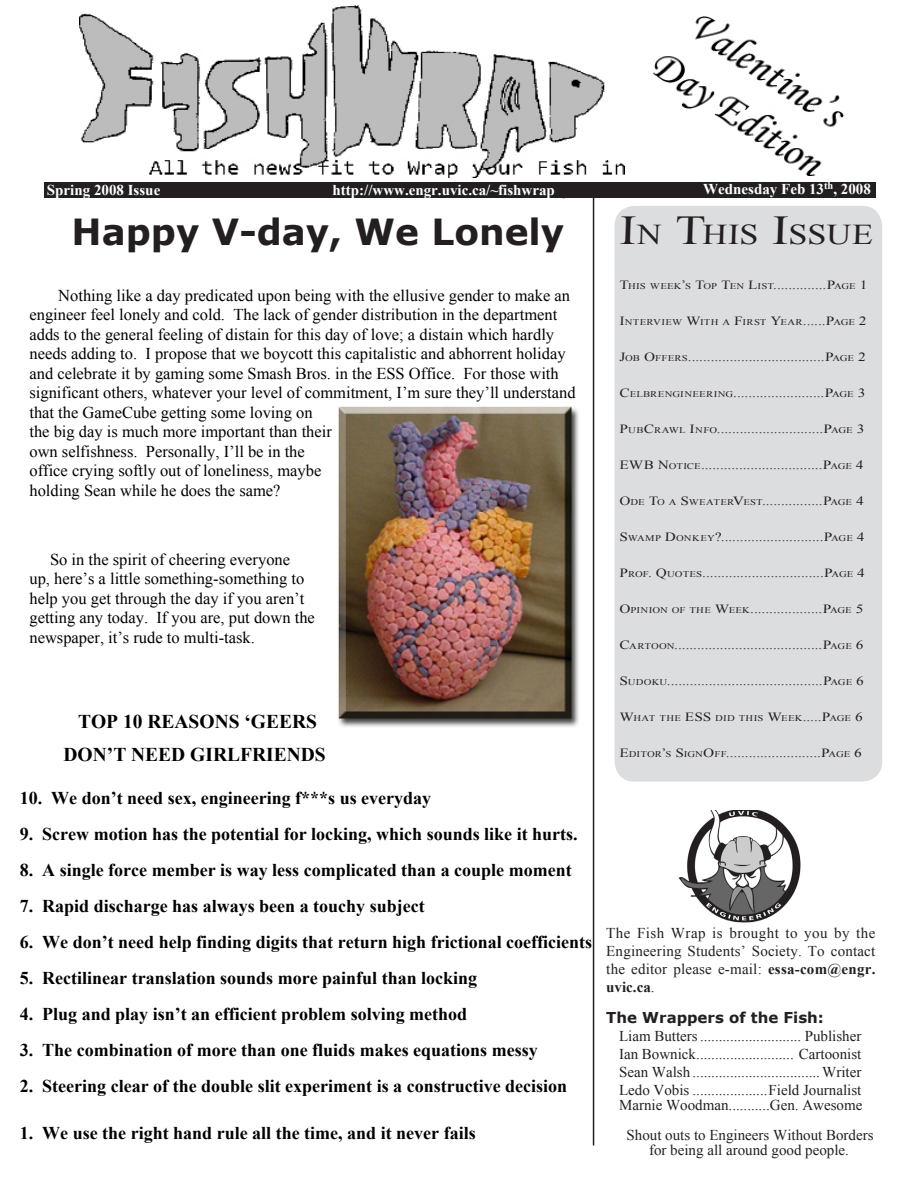
<style>
.page{position:relative;width:918px;height:1188px;background:#fff}
.page>*{position:absolute;margin:0;border:0;box-sizing:border-box;transform-origin:0 0}
.t1{font:700 36px "Verdana";color:#231f20}
.t2{font:28.8px "Times New Roman";color:#231f20;scale:1.2 1}
.heading_2{font:700 19.5px/32.4px "Times New Roman";color:#000;text-align:center}
.heading_2-2{font:700 18px "Times New Roman";color:#000}
.heading_2-3{font:16.5px/19.5px "Times New Roman";color:#000}
.t3{font:15px/18px "Times New Roman";color:#231f20;text-align:justify}
.t4{font:700 15px "Times New Roman";color:#fff}
.t5{font:700 15px "Verdana";color:#231f20}
.t6{font:12.6px "Times New Roman";color:#231f20;scale:1.2 1}
.t7{font:8.85px "Times New Roman";color:#231f20;scale:1.2 1}
.s1{font-weight:400;font-size:18px;color:#231f20}
.s2{font-size:41.1px}
.s3{font-size:8.85px}
.s4{font-size:12.6px}
.s5{font-weight:700}
</style>
<div class="page">
<div style="left:615px;top:206px;width:267px;height:576px;background:#dcdddf;border-radius:20px"></div>
<div style="left:44px;top:183px;width:831px;height:15px;background:#231f20"></div>
<hr style="left:593px;top:188px;width:1px;height:957px;background:#231f20">
<img style="left:679px;top:810px;width:122px;height:113px">
<img style="left:338px;top:406px;width:241px;height:321px">
<img style="left:79px;top:6px;width:546px;height:171px">
<img style="left:653px;top:17px;width:191px;height:159px">
<p class="t4" style="left:47px;top:180px;width:115px">Spring 2008 Issue</p>
<p class="t4" style="left:333px;top:179px;width:254px">http://www.engr.uvic.ca/~fishwrap <span class="s1">(re-</span></p>
<p class="t4" style="left:703px;top:179px;width:169px">Wednesday Feb 13<sup>th</sup>, 2008</p>
<p class="t1" style="left:72px;top:208px;width:494px">Happy V-day, We Lonely</p>
<p class="t2" style="left:619px;top:215px;width:214px"><span class="s2">I</span>n <span class="s2">T</span>his <span class="s2">I</span>ssue</p>
<p class="t6" style="left:619px;top:276px;width:209px">T<span class="s3">his week</span>’<span class="s3">s</span> T<span class="s3">op</span> T<span class="s3">en</span> L<span class="s3">ist</span>..............P<span class="s3">age</span> 1</p>
<p class="t7" style="left:619px;top:316px;width:208px"><span class="s4">I</span>nterview <span class="s4">W</span>ith a <span class="s4">F</span>irst <span class="s4">Y</span>ear<span class="s4">......P</span>age <span class="s4">2</span></p>
<p class="t6" style="left:619px;top:348px;width:207px">J<span class="s3">ob</span> O<span class="s3">ffers</span>....................................P<span class="s3">age</span> 2</p>
<p class="t6" style="left:619px;top:384px;width:207px">C<span class="s3">elbrengineering</span>........................P<span class="s3">age</span> 3</p>
<p class="t6" style="left:619px;top:420px;width:206px">P<span class="s3">ub</span>C<span class="s3">rawl</span> I<span class="s3">nfo</span>............................P<span class="s3">age</span> 3</p>
<p class="t6" style="left:619px;top:456px;width:11px">EWB</p>
<p class="t7" style="left:658px;top:460px;width:22px"><span class="s4">N</span>otic</p>
<p class="t6" style="left:694px;top:456px;width:143px"><span class="s3">e</span>................................P<span class="s3">age</span> 4</p>
<p class="t6" style="left:619px;top:492px;width:206px">O<span class="s3">de</span> T<span class="s3">o a</span> S<span class="s3">weater</span>V<span class="s3">est</span>................P<span class="s3">age</span> 4</p>
<p class="t6" style="left:619px;top:528px;width:206px">S<span class="s3">wamp</span> D<span class="s3">onkey</span>?...........................P<span class="s3">age</span> 4</p>
<p class="t6" style="left:619px;top:564px;width:207px">P<span class="s3">rof</span>. Q<span class="s3">uotes</span>................................P<span class="s3">age</span> 4</p>
<p class="t6" style="left:619px;top:600px;width:205px">O<span class="s3">pinion of the</span> W<span class="s3">eek</span>...................P<span class="s3">age</span> 5</p>
<p class="t6" style="left:619px;top:636px;width:205px">C<span class="s3">artoon</span>.......................................P<span class="s3">age</span> 6</p>
<p class="t6" style="left:619px;top:672px;width:206px">S<span class="s3">udoku</span>.........................................P<span class="s3">age</span> 6</p>
<p class="t7" style="left:619px;top:712px;width:63px"><span class="s4">W</span>hat the <span class="s4">ESS</span></p>
<p class="t7" style="left:715px;top:712px;width:125px">did this <span class="s4">W</span>eek<span class="s4">.....P</span>age <span class="s4">6</span></p>
<p class="t6" style="left:619px;top:744px;width:204px">E<span class="s3">ditor</span>’<span class="s3">s</span> S<span class="s3">ign</span>O<span class="s3">ff</span>.........................P<span class="s3">age</span> 6</p>
<p class="heading_2-3" style="left:29px;top:285px;width:548px;text-indent:29px">Nothing like a day predicated upon being with the ellusive gender to make an engineer feel lonely and cold. The lack of gender distribution in the department adds to the general feeling of distain for this day of love; a distain which hardly needs adding to. I propose that we boycott this capitalistic and abhorrent holiday and celebrate it by gaming some Smash Bros. in the ESS Office. For those with significant others, whatever your level of commitment, I’m sure they’ll understand that the GameCube getting some loving on<br>the big day is much more important than their<br>own selfishness. Personally, I’ll be in the<br>office crying softly out of loneliness, maybe<br>holding Sean while he does the same?</p>
<p class="heading_2-3" style="left:29px;top:549px;width:287px;text-indent:21px">So in the spirit of cheering everyone up, here’s a little something-something to help you get through the day if you aren’t getting any today. If you are, put down the newspaper, it’s rude to multi-task.</p>
<p class="heading_2" style="left:64px;top:705px;width:264px">TOP 10 REASONS ‘GEERS<br>DON’T NEED GIRLFRIENDS</p>
<p class="heading_2-2" style="left:20px;top:785px;width:413px">10. We don’t need sex, engineering f***s us everyday</p>
<p class="heading_2-2" style="left:20px;top:821px;width:560px">9. Screw motion has the potential for locking, which sounds like it hurts.</p>
<p class="heading_2-2" style="left:20px;top:857px;width:553px">8. A single force member is way less complicated than a couple moment</p>
<p class="heading_2-2" style="left:20px;top:893px;width:407px">7. Rapid discharge has always been a touchy subject</p>
<p class="heading_2-2" style="left:20px;top:929px;width:574px">6. We don’t need help finding digits that return high frictional coefficients</p>
<p class="heading_2-2" style="left:20px;top:965px;width:459px">5. Rectilinear translation sounds more painful than locking</p>
<p class="heading_2-2" style="left:20px;top:1001px;width:449px">4. Plug and play isn’t an efficient problem solving method</p>
<p class="heading_2-2" style="left:20px;top:1037px;width:520px">3. The combination of more than one fluids makes equations messy</p>
<p class="heading_2-2" style="left:20px;top:1073px;width:549px">2. Steering clear of the double slit experiment is a constructive decision</p>
<p class="heading_2-2" style="left:20px;top:1120px;width:457px">1. We use the right hand rule all the time, and it never fails</p>
<p class="t3" style="left:606px;top:924px;width:271px">The Fish Wrap is brought to you by the Engineering Students’ Society. To contact the editor please e-mail: <span class="s5">essa-com@engr. uvic.ca</span>.</p>
<p class="t5" style="left:606px;top:1008px;width:219px">The Wrappers of the Fish:</p>
<p class="t3" style="left:619px;top:1027px;width:244px">Liam Butters........................... Publisher</p>
<p class="t3" style="left:619px;top:1045px;width:244px">Ian Bownick.......................... Cartoonist</p>
<p class="t3" style="left:619px;top:1063px;width:244px">Sean Walsh ..................................Writer</p>
<p class="t3" style="left:619px;top:1081px;width:244px">Ledo Vobis ....................Field Journalist</p>
<p class="t3" style="left:619px;top:1096px;width:245px">Marnie Woodman...........Gen. Awesome</p>
<p class="t3" style="left:627px;top:1126px;width:249px">Shout outs to Engineers Without Borders</p>
<p class="t3" style="left:649px;top:1141px;width:201px">for being all around good people.</p>
</div>
